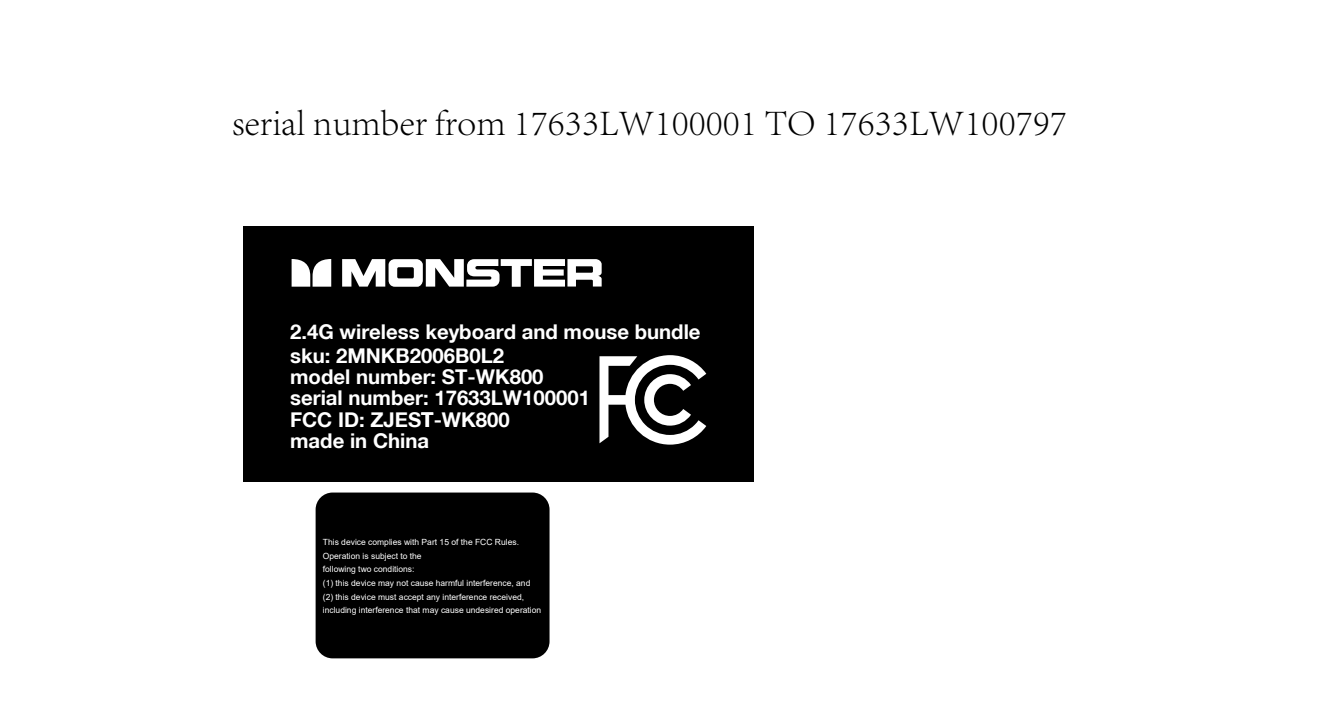
<style>
.page{position:relative;width:1339px;height:718px;background:#fff}
.page>*{position:absolute;margin:0;border:0;box-sizing:border-box;transform-origin:0 0}
.t1{font:300 36.9px "Adobe Song Std";color:#000}
.t2{font:700 20.4px/21.3px "Helvetica Neue LT Arabic";color:#fff}
.t3{font:8.4px/13.5px "Arial";color:#fff}
</style>
<div class="page">
<div style="left:243px;top:226px;width:510px;height:255px;background:#000"></div>
<svg style="left:599px;top:355px;width:107px;height:90px"></svg>
<svg style="left:342px;top:259px;width:259px;height:28px"></svg>
<svg style="left:292px;top:259px;width:39px;height:28px"></svg>
<div style="left:316px;top:493px;width:233px;height:165px;background:#000"></div>
<h1 class="t1" style="left:232px;top:101px;width:836px">serial number from 17633LW100001 TO 17633LW100797</h1>
<h2 class="t2" style="left:290px;top:319px;width:412px;line-height:24.3px">2.4G wireless keyboard and mouse bundle sku: 2MNKB2006B0L2</h2>
<h2 class="t2" style="left:290px;top:367px;width:301px">model number: ST-WK800 serial number: 17633LW100001<br>FCC ID: ZJES -WK800</h2>
<h2 class="t2" style="left:290px;top:409px;width:145px;text-align:right">T<br>made in China</h2>
<p class="t3" style="left:323px;top:535px;width:220px">This device complies with Part 15 of the FCC Rules.<br>Operation is subject to the<br>following two conditions:<br>(1) this device may not cause harmful interference, and (2) this device must accept any interference received, including interference that may cause undesired operation</p>
</div>
